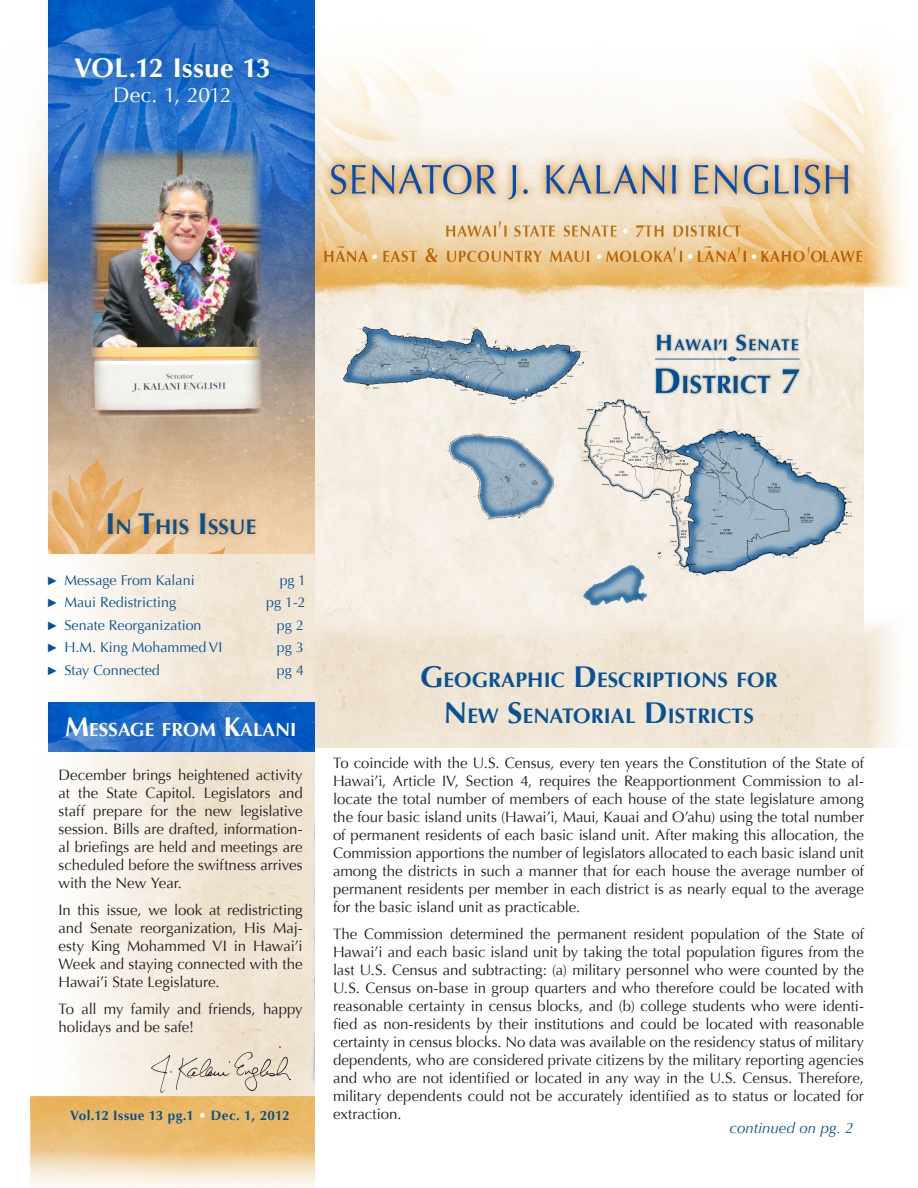
<style>
.page{position:relative;width:918px;height:1188px;background:#fff}
.page>*{position:absolute;margin:0;border:0;box-sizing:border-box;transform-origin:0 0}
.Emphasis{font:700 27px "Optima";letter-spacing:.015em;color:#fff}
.headline{font:700 21px/36px "Optima";letter-spacing:.005em;color:#065294;text-align:center}
.Emphasis-2{font:21px "Optima";letter-spacing:-.02em;color:#fff}
.headline-2{font:700 18.9px "Optima";letter-spacing:.005em;color:#fff}
.Main_Optima{font:15px/18px "Optima";letter-spacing:-.005em;color:#231f20;text-align:justify}
.t1{font:italic 15px "Optima";letter-spacing:.005em;color:#065294}
.Bullet_index{font:14.25px "Optima";color:#065294}
.Emphasis-3{font:700 13.5px "Optima";letter-spacing:.03em;color:#065294}
.s1{font-size:30px}
.s2{font-family:"Andale Mono"}
.s3{font-size:27px}
.s4{color:#fff}
</style>
<div class="page">
<img style="left:314px;top:310px;width:550px;height:300px">
<img style="left:314px;top:610px;width:583px;height:137px">
<img style="left:14px;top:51px;width:892px;height:259px">
<img style="left:48px;top:702px;width:267px;height:50px">
<img style="left:30px;top:1096px;width:285px;height:92px">
<img style="left:48px;top:0;width:267px;height:554px">
<div style="left:102px;top:508px;width:159px;height:32px;background:#df943c;opacity:.89"></div>
<img style="left:146px;top:1046px;width:151px;height:53px">
<img style="left:91px;top:148px;width:170px;height:269px">
<p class="Emphasis" style="left:74px;top:52px;width:198px">VOL.12 Issue 13</p>
<p class="Emphasis-2" style="left:113px;top:83px;width:120px">Dec. 1, 2012</p>
<p class="headline" style="left:105px;top:509px;width:152px"><span class="s1">I</span>N <span class="s1">T</span>HIS <span class="s1">I</span>SSUE</p>
<p class="Bullet_index" style="left:48px;top:572px;width:148px"><span class="s2">►</span> Message From Kalani</p>
<p class="Bullet_index" style="left:280px;top:572px;width:28px">pg 1</p>
<p class="Bullet_index" style="left:48px;top:594px;width:130px"><span class="s2">►</span> Maui Redistricting</p>
<p class="Bullet_index" style="left:266px;top:594px;width:41px">pg 1-2</p>
<p class="Bullet_index" style="left:48px;top:617px;width:155px"><span class="s2">►</span> Senate Reorganization</p>
<p class="Bullet_index" style="left:277px;top:617px;width:28px">pg 2</p>
<p class="Bullet_index" style="left:48px;top:639px;width:176px"><span class="s2">►</span> H.M. King Mohammed VI</p>
<p class="Bullet_index" style="left:277px;top:639px;width:28px">pg 3</p>
<p class="Bullet_index" style="left:48px;top:662px;width:113px"><span class="s2">►</span> Stay Connected</p>
<p class="Bullet_index" style="left:277px;top:662px;width:28px">pg 4</p>
<p class="headline-2" style="left:65px;top:719px;width:230px"><span class="s3">M</span>ESSAGE FROM <span class="s3">K</span>ALANI</p>
<p class="Main_Optima" style="left:58px;top:766px;width:246px">December brings heightened activity at the State Capitol. Legislators and staff prepare for the new legislative session. Bills are drafted, information&shy;al briefings are held and meetings are scheduled before the swiftness arrives with the New Year.</p>
<p class="Main_Optima" style="left:58px;top:901px;width:246px">In this issue, we look at redistricting and Senate reorganization, His Maj&shy;esty King Mohammed VI in Hawai’i Week and staying connected with the Hawai’i State Legislature.</p>
<p class="Main_Optima" style="left:58px;top:1000px;width:246px">To all my family and friends, happy holidays and be safe!</p>
<p class="Emphasis-3" style="left:70px;top:1108px;width:221px">Vol.12 Issue 13 pg.1 <span class="s4">•</span> Dec. 1, 2012</p>
<p class="headline" style="left:420px;top:662px;width:359px"><span class="s1">G</span> EOGRAPHIC <span class="s1">D</span>ESCRI PTIONS FOR<br><span class="s1">N</span> EW <span class="s1">S</span>ENATORIAL <span class="s1">D</span>ISTRICTS</p>
<p class="Main_Optima" style="left:333px;top:754px;width:533px">To coincide with the U.S. Census, every ten years the Constitution of the State of Hawai’i, Article IV, Section 4, requires the Reapportionment Commission to al&shy;locate the total number of members of each house of the state legislature among the four basic island units (Hawai’i, Maui, Kauai and O’ahu) using the total number of permanent residents of each basic island unit. After making this allocation, the Commission apportions the number of legislators allocated to each basic island unit among the districts in such a manner that for each house the average number of permanent residents per member in each district is as nearly equal to the average for the basic island unit as practicable.</p>
<p class="Main_Optima" style="left:333px;top:925px;width:533px">The Commission determined the permanent resident population of the State of Hawai’i and each basic island unit by taking the total population figures from the last U.S. Census and subtracting: (a) military personnel who were counted by the U.S. Census on-base in group quarters and who therefore could be located with reasonable certainty in census blocks, and (b) college students who were identi&shy;fied as non-residents by their institutions and could be located with reasonable certainty in census blocks. No data was available on the residency status of military dependents, who are considered private citizens by the military reporting agencies and who are not identified or located in any way in the U.S. Census. Therefore, military dependents could not be accurately identified as to status or located for extraction.</p>
<p class="t1" style="left:730px;top:1119px;width:126px">continued on pg. 2</p>
</div>
